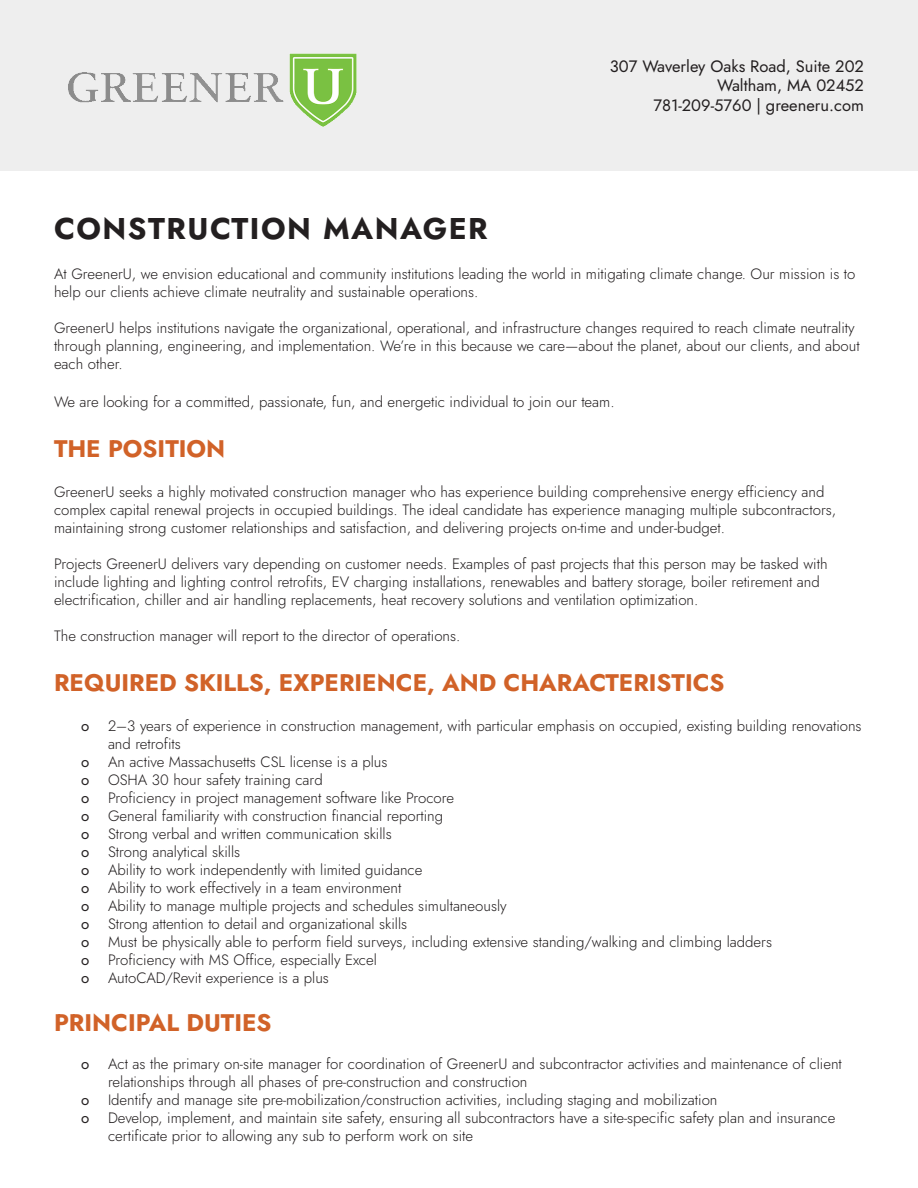
<style>
.page{position:relative;width:918px;height:1188px;background:#fff}
.page>*{position:absolute;margin:0;border:0;box-sizing:border-box;transform-origin:0 0}
.t1{font:700 30px "Jost";letter-spacing:.05em;color:#231f20}
.t2{font:700 24px "Jost";color:#d16228}
.t3{font:16.5px/19.8px "Jost";color:#231f20;text-align:right}
.t4{font:300 15px/18px "Jost";color:#231f20}
.t5{font:15px "Jost";color:#231f20}
</style>
<div class="page">
<div style="left:0;top:0;width:918px;height:171px;background:#eee"></div>
<img style="left:68px;top:53px;width:289px;height:74px">
<p class="t3" style="left:610px;top:57px;width:256px">307 Waverley Oaks Road, Suite 202<br>Waltham, MA 02452<br>781-209-5760 | greeneru.com</p>
<h1 class="t1" style="left:54px;top:215px;width:435px">CONSTRUCTION MANAGER</h1>
<p class="t4" style="left:54px;top:265px;width:803px">At GreenerU, we envision educational and community institutions leading the world in mitigating climate change. Our mission is to help our clients achieve climate neutrality and sustainable operations.</p>
<p class="t4" style="left:54px;top:319px;width:807px">GreenerU helps institutions navigate the organizational, operational, and infrastructure changes required to reach climate neutrality through planning, engineering, and implementation. We’re in this because we care—about the planet, about our clients, and about each other.</p>
<p class="t4" style="left:54px;top:393px;width:562px">We are looking for a committed, passionate, fun, and energetic individual to join our team.</p>
<h2 class="t2" style="left:54px;top:438px;width:173px">THE POSITION</h2>
<p class="t4" style="left:54px;top:483px;width:784px">GreenerU seeks a highly motivated construction manager who has experience building comprehensive energy efficiency and complex capital renewal projects in occupied buildings. The ideal candidate has experience managing multiple subcontractors, maintaining strong customer relationships and satisfaction, and delivering projects on-time and under-budget.</p>
<p class="t4" style="left:54px;top:555px;width:775px">Projects GreenerU delivers vary depending on customer needs. Examples of past projects that this person may be tasked with include lighting and lighting control retrofits, EV charging installations, renewables and battery storage, boiler retirement and electrification, chiller and air handling replacements, heat recovery solutions and ventilation optimization.</p>
<p class="t4" style="left:54px;top:627px;width:408px">The construction manager will report to the director of operations.</p>
<h2 class="t2" style="left:54px;top:672px;width:672px">REQUIRED SKILLS, EXPERIENCE, AND CHARACTERISTICS</h2>
<p class="t5" style="left:81px;top:718px;width:10px">o</p>
<p class="t4" style="left:108px;top:717px;width:755px">2–3 years of experience in construction management, with particular emphasis on occupied, existing building renovations and retrofits</p>
<p class="t5" style="left:81px;top:754px;width:10px">o</p>
<p class="t4" style="left:108px;top:753px;width:281px">An active Massachusetts CSL license is a plus</p>
<p class="t5" style="left:81px;top:772px;width:10px">o</p>
<p class="t4" style="left:108px;top:771px;width:216px">OSHA 30 hour safety training card</p>
<p class="t5" style="left:81px;top:790px;width:10px">o</p>
<p class="t4" style="left:108px;top:789px;width:348px">Proficiency in project management software like Procore</p>
<p class="t5" style="left:81px;top:808px;width:10px">o</p>
<p class="t4" style="left:108px;top:807px;width:337px">General familiarity with construction financial reporting</p>
<p class="t5" style="left:81px;top:826px;width:10px">o</p>
<p class="t4" style="left:108px;top:825px;width:285px">Strong verbal and written communication skills</p>
<p class="t5" style="left:81px;top:844px;width:10px">o</p>
<p class="t4" style="left:108px;top:843px;width:134px">Strong analytical skills</p>
<p class="t5" style="left:81px;top:862px;width:10px">o</p>
<p class="t4" style="left:108px;top:861px;width:316px">Ability to work independently with limited guidance</p>
<p class="t5" style="left:81px;top:880px;width:10px">o</p>
<p class="t4" style="left:108px;top:879px;width:295px">Ability to work effectively in a team environment</p>
<p class="t5" style="left:81px;top:898px;width:10px">o</p>
<p class="t4" style="left:108px;top:897px;width:400px">Ability to manage multiple projects and schedules simultaneously</p>
<p class="t5" style="left:81px;top:916px;width:10px">o</p>
<p class="t4" style="left:108px;top:915px;width:301px">Strong attention to detail and organizational skills</p>
<p class="t5" style="left:81px;top:934px;width:10px">o</p>
<p class="t4" style="left:108px;top:933px;width:666px">Must be physically able to perform field surveys, including extensive standing/walking and climbing ladders</p>
<p class="t5" style="left:81px;top:952px;width:10px">o</p>
<p class="t4" style="left:108px;top:951px;width:270px">Proficiency with MS Office, especially Excel</p>
<p class="t5" style="left:81px;top:970px;width:10px">o</p>
<p class="t4" style="left:108px;top:969px;width:222px">AutoCAD/Revit experience is a plus</p>
<h2 class="t2" style="left:54px;top:1012px;width:219px">PRINCIPAL DUTIES</h2>
<p class="t5" style="left:81px;top:1057px;width:10px">o</p>
<p class="t4" style="left:108px;top:1056px;width:735px">Act as the primary on-site manager for coordination of GreenerU and subcontractor activities and maintenance of client relationships through all phases of pre-construction and construction</p>
<p class="t5" style="left:81px;top:1093px;width:10px">o</p>
<p class="t4" style="left:108px;top:1092px;width:611px">Identify and manage site pre-mobilization/construction activities, including staging and mobilization</p>
<p class="t5" style="left:81px;top:1111px;width:10px">o</p>
<p class="t4" style="left:108px;top:1110px;width:729px">Develop, implement, and maintain site safety, ensuring all subcontractors have a site-specific safety plan and insurance certificate prior to allowing any sub to perform work on site</p>
</div>
